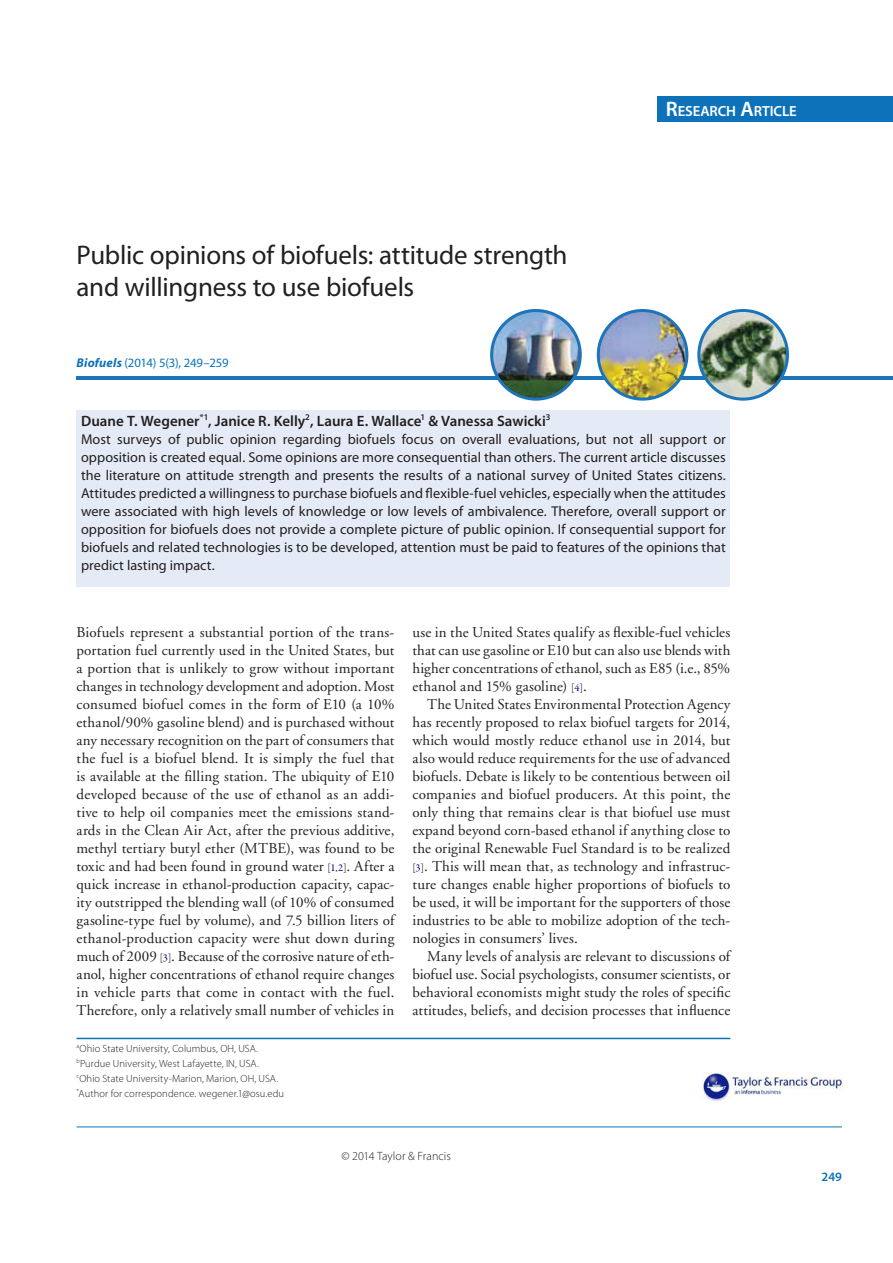
<style>
.page{position:relative;width:893px;height:1263px;background:#fff}
.page>*{position:absolute;margin:0;border:0;box-sizing:border-box;transform-origin:0 0}
.t1{font:27px/32.4px "Myriad Pro";letter-spacing:-.01em;color:#231f20}
.t2{font:15px/18px "Adobe Garamond";letter-spacing:.005em;color:#231f20;text-align:justify}
.t3{font:600 15px "Myriad Pro";color:#231f20}
.t4{font:600 14.7px "Myriad Pro";letter-spacing:-.01em;color:#fff}
.t5{font:14.25px/18px "Myriad Pro";color:#231f20;text-align:justify}
.t6{font:12.75px "Myriad Pro";letter-spacing:-.02em;color:#0d72ba}
.t7{font:600 12.75px "Myriad Pro";color:#0d72ba}
.t8{font:300 12px "Myriad Pro";color:#231f20}
.t9{font:300 10.5px/15px "Myriad Pro";letter-spacing:.01em;color:#231f20}
.s1{font-size:21px}
.s2{font-weight:700;font-style:italic}
.s3{font-family:"Garamond Premr Pro";font-size:10.5px}
.s4{font-family:"Garamond Premr Pro";font-size:10.5px;color:#00007e}
</style>
<div class="page">
<hr style="left:77px;top:1126px;width:765px;height:1px;background:#0d72ba">
<img style="left:702px;top:1073px;width:140px;height:29px">
<hr style="left:77px;top:376px;width:816px;height:3px;background:#1c74bb">
<img style="left:490px;top:309px;width:299px;height:92px">
<div style="left:657px;top:96px;width:236px;height:25px;background:#0d72ba"></div>
<hr style="left:77px;top:1038px;width:653px;height:1px;background:#0d72ba">
<div style="left:77px;top:410px;width:653px;height:176px;background:#e5ebf6"></div>
<p class="t4" style="left:666px;top:103px;width:132px"><span class="s1">R</span>ESEARCH <span class="s1">A</span>RTICLE</p>
<h1 class="t1" style="left:77px;top:238px;width:492px">Public opinions of biofuels: attitude strength and willingness to use biofuels</h1>
<p class="t6" style="left:77px;top:354px;width:154px"><span class="s2">Biofuels</span> (2014) 5(3), 249–259</p>
<p class="t3" style="left:81px;top:412px;width:471px">Duane T. Wegener<sup>*1</sup>, Janice R. Kelly<sup>2</sup>, Laura E. Wallace<sup>1</sup> &amp; Vanessa Sawicki<sup>3</sup></p>
<p class="t5" style="left:81px;top:430px;width:646px">Most surveys of public opinion regarding biofuels focus on overall evaluations, but not all support or opposition is created equal. Some opinions are more consequential than others. The current article discusses the literature on attitude strength and presents the results of a national survey of United States citizens.<br>Attitudes predicted a willingness to purchase biofuels and flexible-fuel vehicles, especially when the attitudes were associated with high levels of knowledge or low levels of ambivalence. Therefore, overall support or opposition for biofuels does not provide a complete picture of public opinion. If consequential support for biofuels and related technologies is to be developed, attention must be paid to features of the opinions that predict lasting impact.</p>
<p class="t2" style="left:77px;top:623px;width:319px">Biofuels represent a substantial portion of the trans&shy;portation fuel currently used in the United States, but a portion that is unlikely to grow without important changes in technology development and adoption. Most consumed biofuel comes in the form of E10 (a 10% ethanol/90% gasoline blend) and is purchased without any necessary recognition on the part of consumers that the fuel is a biofuel blend. It is simply the fuel that is available at the filling station. The ubiquity of E10 developed because of the use of ethanol as an addi&shy;tive to help oil companies meet the emissions stand&shy;ards in the Clean Air Act, after the previous additive, methyl tertiary butyl ether (MTBE), was found to be toxic and had been found in ground water <span class="s3">[</span><span class="s4">1</span><span class="s3">,</span><span class="s4">2</span><span class="s3">]</span>. After a quick increase in ethanol-production capacity, capac&shy;ity outstripped the blending wall (of 10% of consumed gasoline-type fuel by volume), and 7.5 billion liters of ethanol-production capacity were shut down during much of 2009 <span class="s3">[</span><span class="s4">3</span><span class="s3">]</span>. Because of the corrosive nature of eth&shy;anol, higher concentrations of ethanol require changes in vehicle parts that come in contact with the fuel.<br>Therefore, only a relatively small number of vehicles in</p>
<p class="t2" style="left:412px;top:623px;width:319px">use in the United States qualify as flexible-fuel vehicles that can use gasoline or E10 but can also use blends with higher concentrations of ethanol, such as E85 (i.e., 85% ethanol and 15% gasoline) <span class="s3">[</span><span class="s4">4</span><span class="s3">]</span>.</p>
<p class="t2" style="left:412px;top:695px;width:319px;text-indent:15px">The United States Environmental Protection Agency has recently proposed to relax biofuel targets for 2014, which would mostly reduce ethanol use in 2014, but also would reduce requirements for the use of advanced biofuels. Debate is likely to be contentious between oil companies and biofuel producers. At this point, the only thing that remains clear is that biofuel use must expand beyond corn-based ethanol if anything close to the original Renewable Fuel Standard is to be realized <span class="s3">[</span><span class="s4">3</span><span class="s3">]</span>. This will mean that, as technology and infrastruc&shy;ture changes enable higher proportions of biofuels to be used, it will be important for the supporters of those industries to be able to mobilize adoption of the tech&shy;nologies in consumers’ lives.</p>
<p class="t2" style="left:412px;top:947px;width:319px;text-indent:15px">Many levels of analysis are relevant to discussions of biofuel use. Social psychologists, consumer scientists, or behavioral economists might study the roles of specific attitudes, beliefs, and decision processes that influence</p>
<p class="t9" style="left:77px;top:1041px;width:209px"><sup>a</sup>Ohio State University, Columbus, OH, USA. <sup>b</sup>Purdue University, West Lafayette, IN, USA. <sup>c</sup>Ohio State University-Marion, Marion, OH, USA. <sup>*</sup>Author for correspondence. wegener.1@osu.edu</p>
<p class="t8" style="left:342px;top:1149px;width:111px">© 2014 Taylor &amp; Francis</p>
<p class="t7" style="left:822px;top:1170px;width:22px">249</p>
</div>
